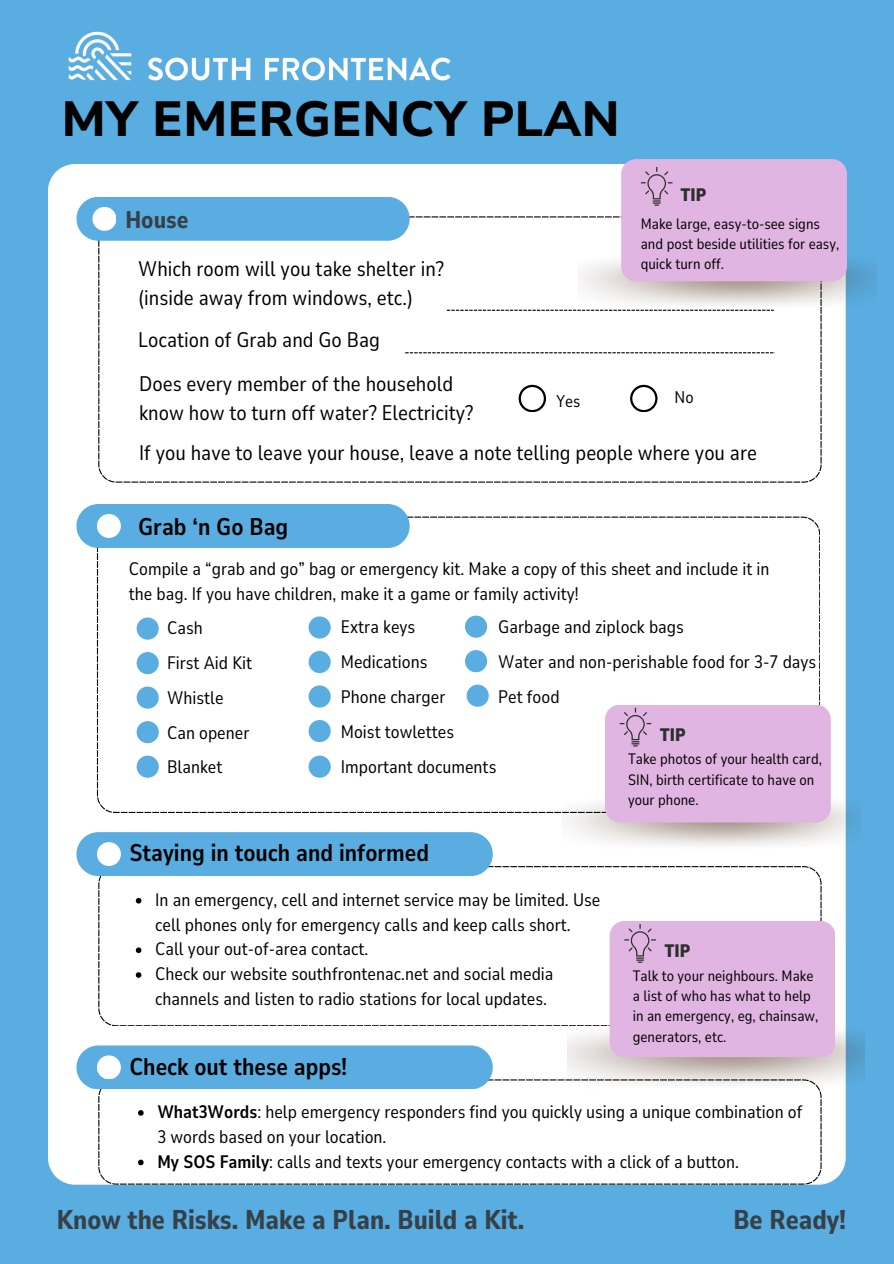
<style>
.page{position:relative;width:894px;height:1264px;background:#fff}
.page>*{position:absolute;margin:0;border:0;box-sizing:border-box;transform-origin:0 0}
.t1{font:800 49.2px "Nunito Sans 10 pt";color:#000}
.t2{font:800 27px "Nunito Sans 10 pt Condensed";color:#364047}
.t3{font:700 24px "Nunito Sans 10 pt Condensed";color:#000}
.t4{font:800 24px "Nunito Sans 10 pt Condensed";color:#364047}
.t5{font:21px/29.2px "Nunito Sans 10 pt Condensed";color:#000}
.t6{font:18px/34.8px "Nunito Sans 10 pt Condensed";color:#000}
.t7{font:900 18px "Nunito Sans 10 pt Condensed";color:#2e2e2e}
.t8{font:16.8px "Nunito Sans 10 pt Condensed";color:#000}
.t9{font:15px/20.2px "Nunito Sans 10 pt Condensed";color:#000}
.s1{font-weight:700}
</style>
<div class="page">
<div style="left:0;top:0;width:893px;height:1263px;background:#59ade1"></div>
<div style="left:48px;top:164px;width:797px;height:1020px;background:#fff"></div>
<div style="left:92px;top:230px;width:24px;height:24px;background:#fff;border-radius:50%"></div>
<div style="left:97px;top:516px;width:722px;height:296px;background:#fff"></div>
<div style="left:76px;top:504px;width:333px;height:44px;background:#59ade1;border-radius:22px"></div>
<div style="left:97px;top:514px;width:24px;height:24px;background:#fff;border-radius:50%"></div>
<div style="left:98px;top:866px;width:722px;height:159px;background:#fff"></div>
<div style="left:76px;top:832px;width:416px;height:44px;background:#59ade1;border-radius:22px"></div>
<div style="left:97px;top:842px;width:24px;height:24px;background:#fff;border-radius:50%"></div>
<div style="left:98px;top:216px;width:722px;height:266px;background:#fff"></div>
<div style="left:76px;top:197px;width:333px;height:44px;background:#59ade1;border-radius:22px"></div>
<div style="left:92px;top:207px;width:24px;height:24px;background:#fff;border-radius:50%"></div>
<svg style="left:405px;top:352px;width:370px;height:1px"></svg>
<svg style="left:446px;top:310px;width:327px;height:1px"></svg>
<svg style="left:518px;top:385px;width:27px;height:27px"></svg>
<svg style="left:630px;top:385px;width:27px;height:27px"></svg>
<img style="left:578px;top:253px;width:298px;height:57px">
<div style="left:621px;top:159px;width:225px;height:122px;background:#e1b5e2;border-radius:15px"></div>
<svg style="left:640px;top:167px;width:32px;height:39px"></svg>
<img style="left:68px;top:31px;width:383px;height:50px">
<svg style="left:136px;top:897px;width:5px;height:6px"></svg>
<svg style="left:136px;top:947px;width:5px;height:6px"></svg>
<svg style="left:136px;top:972px;width:5px;height:5px"></svg>
<div style="left:137px;top:617px;width:22px;height:22px;background:#59ade1;border-radius:50%"></div>
<div style="left:137px;top:652px;width:22px;height:22px;background:#59ade1;border-radius:50%"></div>
<div style="left:137px;top:686px;width:22px;height:22px;background:#59ade1;border-radius:50%"></div>
<div style="left:137px;top:721px;width:22px;height:22px;background:#59ade1;border-radius:50%"></div>
<div style="left:137px;top:755px;width:22px;height:22px;background:#59ade1;border-radius:50%"></div>
<div style="left:308px;top:616px;width:22px;height:22px;background:#59ade1;border-radius:50%"></div>
<div style="left:308px;top:651px;width:22px;height:22px;background:#59ade1;border-radius:50%"></div>
<div style="left:308px;top:685px;width:22px;height:22px;background:#59ade1;border-radius:50%"></div>
<div style="left:308px;top:720px;width:22px;height:22px;background:#59ade1;border-radius:50%"></div>
<img style="left:562px;top:795px;width:296px;height:55px">
<div style="left:605px;top:704px;width:225px;height:118px;background:#e1b5e2;border-radius:15px"></div>
<svg style="left:619px;top:707px;width:32px;height:39px"></svg>
<div style="left:465px;top:615px;width:22px;height:22px;background:#59ade1;border-radius:50%"></div>
<div style="left:465px;top:650px;width:22px;height:22px;background:#59ade1;border-radius:50%"></div>
<div style="left:308px;top:755px;width:22px;height:22px;background:#59ade1;border-radius:50%"></div>
<div style="left:98px;top:1079px;width:722px;height:105px;background:#fff"></div>
<div style="left:76px;top:1045px;width:416px;height:44px;background:#59ade1;border-radius:22px"></div>
<div style="left:97px;top:1055px;width:24px;height:24px;background:#fff;border-radius:50%"></div>
<svg style="left:138px;top:1110px;width:6px;height:5px"></svg>
<svg style="left:138px;top:1159px;width:6px;height:6px"></svg>
<div style="left:466px;top:684px;width:22px;height:22px;background:#59ade1;border-radius:50%"></div>
<img style="left:567px;top:1025px;width:297px;height:64px">
<div style="left:609px;top:920px;width:226px;height:137px;background:#e1b5e2;border-radius:15px"></div>
<svg style="left:624px;top:924px;width:31px;height:38px"></svg>
<h3 class="t1" style="left:62px;top:86px;width:559px">MY EMERGENCY PLAN</h3>
<h3 class="t4" style="left:125px;top:204px;width:65px">House</h3>
<p class="t5" style="left:138px;top:254px;width:307px">Which room will you take shelter in? (inside away from windows, etc.)</p>
<p class="t7" style="left:680px;top:183px;width:27px">TIP</p>
<h4 class="t9" style="left:640px;top:214px;width:200px">Make large, easy-to-see signs and post beside utilities for easy, quick turn off.</h4>
<h4 class="t5" style="left:138px;top:325px;width:243px">Location of Grab and Go Bag</h4>
<p class="t5" style="left:139px;top:369px;width:336px">Does every member of the household know how to turn off water? Electricity?</p>
<h4 class="t5" style="left:139px;top:438px;width:619px">If you have to leave your house, leave a note telling people where you are</h4>
<h4 class="t8" style="left:556px;top:390px;width:25px">Yes</h4>
<p class="t8" style="left:674px;top:386px;width:21px">No</p>
<h5 class="t3" style="left:138px;top:511px;width:152px">Grab ‘n Go Bag</h5>
<p class="t6" style="left:129px;top:557px;width:642px;line-height:24.8px">Compile a “grab and go” bag or emergency kit. Make a copy of this sheet and include it in the bag. If you have children, make it a game or family activity!</p>
<p class="t6" style="left:167px;top:610px;width:87px">Cash<br>First Aid Kit<br>Whistle<br>Can opener</p>
<h6 class="t6" style="left:167px;top:750px;width:57px">Blanket</h6>
<p class="t6" style="left:498px;top:609px;width:319px">Garbage and ziplock bags<br>Water and non-perishable food for 3-7 days</p>
<p class="t6" style="left:498px;top:679px;width:63px">Pet food</p>
<p class="t6" style="left:341px;top:609px;width:157px">Extra keys<br>Medications<br>Phone charger<br>Moist towlettes<br>Important documents</p>
<h3 class="t7" style="left:659px;top:722px;width:27px">TIP</h3>
<p class="t9" style="left:628px;top:749px;width:195px">Take photos of your health card,<br>SIN, birth certificate to have on your phone.</p>
<p class="t3" style="left:129px;top:837px;width:301px">Staying in touch and informed</p>
<p class="t6" style="left:155px;top:887px;width:446px;line-height:24.8px">In an emergency, cell and internet service may be limited. Use cell phones only for emergency calls and keep calls short.</p>
<h6 class="t6" style="left:155px;top:932px;width:215px">Call your out-of-area contact.</h6>
<h6 class="t6" style="left:155px;top:961px;width:400px;line-height:24.8px">Check our website southfrontenac.net and social media channels and listen to radio stations for local updates.</h6>
<h5 class="t7" style="left:664px;top:938px;width:27px">TIP</h5>
<p class="t9" style="left:632px;top:965px;width:187px">Talk to your neighbours. Make a list of who has what to help in an emergency, eg, chainsaw, generators, etc.</p>
<h3 class="t3" style="left:129px;top:1050px;width:219px">Check out these apps!</h3>
<p class="t6" style="left:157px;top:1099px;width:646px;line-height:24.8px"><span class="s1">What3Words</span>: help emergency responders find you quickly using a unique combination of<br>3 words based on your location.</p>
<h5 class="t6" style="left:157px;top:1144px;width:583px"><span class="s1">My SOS Family</span>: calls and texts your emergency contacts with a click of a button.</h5>
<p class="t2" style="left:57px;top:1202px;width:469px">Know the Risks. Make a Plan. Build a Kit.</p>
<p class="t2" style="left:733px;top:1202px;width:114px">Be Ready!</p>
</div>
